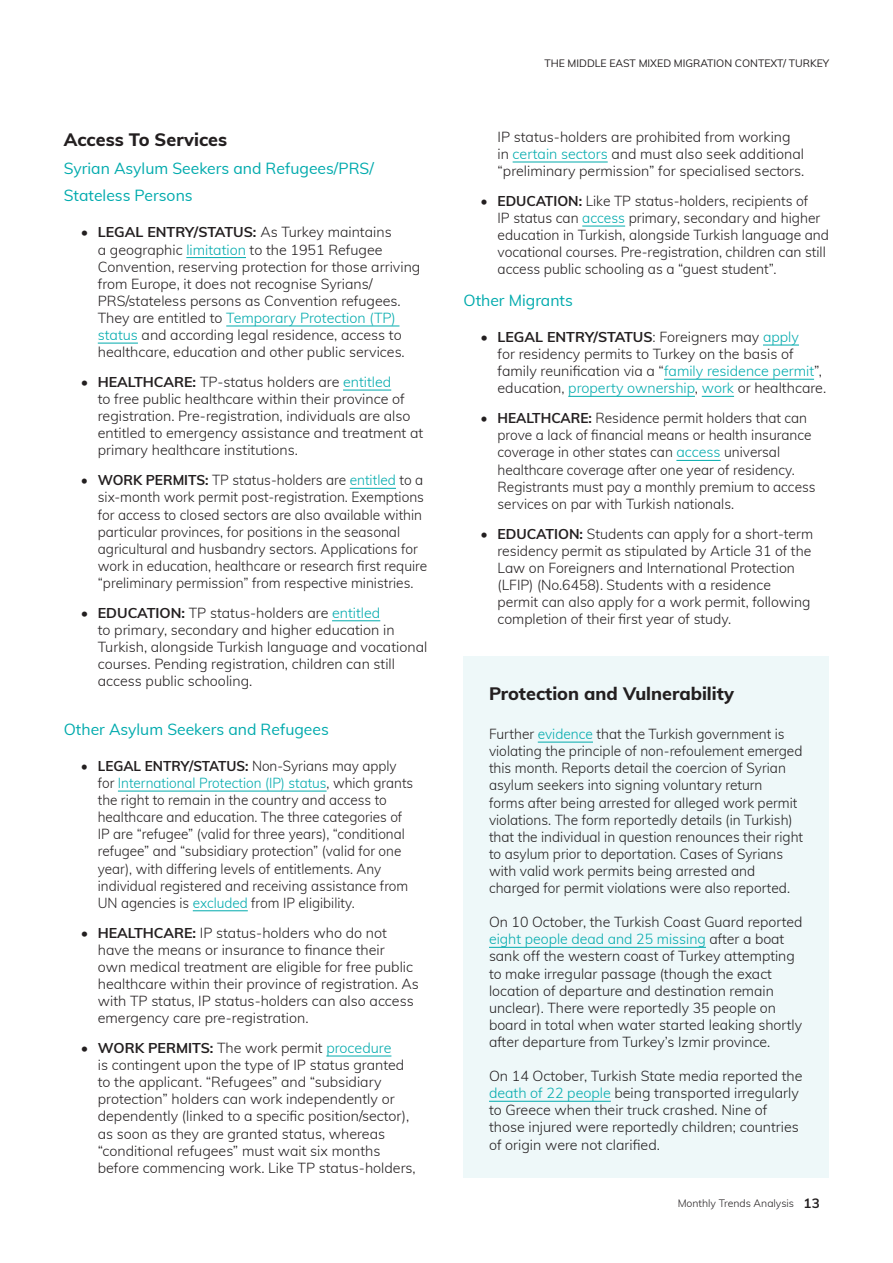
<style>
.page{position:relative;width:893px;height:1263px;background:#fff}
.page>*{position:absolute;margin:0;border:0;box-sizing:border-box;transform-origin:0 0}
.t1{font:800 18px "Muli";color:#231f20}
.t2{font:15.75px/27.9px "Muli";color:#00aaad}
.t3{font:300 14.25px/17.1px "Muli";color:#231f20}
.t4{font:300 14.25px/17.1px "Muli";color:#231f20;scale:.96 1}
.t5{font:300 14.25px/17.1px "Muli";color:#231f20;scale:.95 1}
.t6{font:10.5px "Muli";color:#231f20}
.t7{font:300 10.5px "Muli";color:#231f20}
.s1{font-weight:700}
.s2{color:#00aaad}
.s3{font-weight:700;font-size:13.5px}
</style>
<div class="page">
<hr style="left:186px;top:257px;width:60px;height:1px;background:#00aaad">
<hr style="left:226px;top:326px;width:173px;height:1px;background:#00aaad">
<hr style="left:98px;top:343px;width:40px;height:1px;background:#00aaad">
<hr style="left:343px;top:390px;width:48px;height:1px;background:#00aaad">
<hr style="left:350px;top:488px;width:46px;height:1px;background:#00aaad">
<hr style="left:332px;top:620px;width:48px;height:1px;background:#00aaad">
<hr style="left:118px;top:791px;width:209px;height:1px;background:#00aaad">
<hr style="left:193px;top:910px;width:55px;height:1px;background:#00aaad">
<hr style="left:326px;top:1056px;width:65px;height:1px;background:#00aaad">
<hr style="left:513px;top:162px;width:95px;height:1px;background:#00aaad">
<hr style="left:582px;top:226px;width:43px;height:1px;background:#00aaad">
<hr style="left:763px;top:345px;width:36px;height:1px;background:#00aaad">
<hr style="left:664px;top:379px;width:150px;height:1px;background:#00aaad">
<hr style="left:568px;top:396px;width:127px;height:1px;background:#00aaad">
<hr style="left:702px;top:396px;width:32px;height:1px;background:#00aaad">
<hr style="left:676px;top:460px;width:45px;height:1px;background:#00aaad">
<div style="left:463px;top:657px;width:366px;height:521px;background:#eef8f9"></div>
<hr style="left:538px;top:742px;width:55px;height:1px;background:#00aaad">
<hr style="left:489px;top:947px;width:217px;height:1px;background:#00aaad">
<hr style="left:489px;top:1101px;width:122px;height:1px;background:#00aaad">
<p class="t1" style="left:64px;top:126px;width:165px">Access To Services</p>
<p class="t2" style="left:64px;top:153px;width:312px">Syrian Asylum Seekers and Refugees/PRS/<br>Stateless Persons</p>
<p class="t3" style="left:98px;top:223px;width:324px;text-indent:-17px"><span class="s1">• LEGAL ENTRY/STATUS:</span> As Turkey maintains<br>a geographic <span class="s2">limitation</span> to the 1951 Refugee Convention, reserving protection for those arriving from Europe, it does not recognise Syrians/ PRS/stateless persons as Convention refugees.<br>They are entitled to <span class="s2">Temporary Protection (TP) status</span> and according legal residence, access to healthcare, education and other public services.</p>
<p class="t3" style="left:98px;top:373px;width:327px;text-indent:-17px"><span class="s1">• HEALTHCARE:</span> TP-status holders are <span class="s2">entitled<br></span>to free public healthcare within their province of registration. Pre-registration, individuals are also entitled to emergency assistance and treatment at primary healthcare institutions.</p>
<p class="t4" style="left:98px;top:471px;width:345px;text-indent:-17px"><span class="s1">• WORK PERMITS:</span> TP status-holders are <span class="s2">entitled</span> to a six-month work permit post-registration. Exemptions for access to closed sectors are also available within particular provinces, for positions in the seasonal agricultural and husbandry sectors. Applications for work in education, healthcare or research first require “preliminary permission” from respective ministries.</p>
<p class="t3" style="left:98px;top:603px;width:331px;text-indent:-17px"><span class="s1">• EDUCATION:</span> TP status-holders are <span class="s2">entitled<br></span>to primary, secondary and higher education in Turkish, alongside Turkish language and vocational courses. Pending registration, children can still access public schooling.</p>
<p class="t2" style="left:64px;top:715px;width:267px">Other Asylum Seekers and Refugees</p>
<p class="t5" style="left:98px;top:757px;width:334px;text-indent:-17px"><span class="s1">• LEGAL ENTRY/STATUS:</span> Non-Syrians may apply for <span class="s2">International Protection (IP) status</span>, which grants the right to remain in the country and access to healthcare and education. The three categories of IP are “refugee” (valid for three years), “conditional refugee” and “subsidiary protection” (valid for one year), with differing levels of entitlements. Any individual registered and receiving assistance from UN agencies is <span class="s2">excluded</span> from IP eligibility.</p>
<p class="t3" style="left:98px;top:923px;width:323px;text-indent:-17px"><span class="s1">• HEALTHCARE:</span> IP status-holders who do not have the means or insurance to finance their<br>own medical treatment are eligible for free public healthcare within their province of registration. As with TP status, IP status-holders can also access emergency care pre-registration.</p>
<p class="t3" style="left:98px;top:1039px;width:319px;text-indent:-17px"><span class="s1">• WORK PERMITS:</span> The work permit <span class="s2">procedure<br></span>is contingent upon the type of IP status granted to the applicant. “Refugees” and “subsidiary protection” holders can work independently or dependently (linked to a specific position/sector), as soon as they are granted status, whereas “conditional refugees” must wait six months before commencing work. Like TP status-holders,</p>
<p class="t6" style="left:544px;top:55px;width:286px">THE MIDDLE EAST MIXED MIGRATION CONTEXT/ TURKEY</p>
<p class="t3" style="left:497px;top:128px;width:308px">IP status-holders are prohibited from working in <span class="s2">certain sectors</span> and must also seek additional “preliminary permission” for specialised sectors.</p>
<p class="t3" style="left:497px;top:192px;width:333px;text-indent:-17px"><span class="s1">• EDUCATION:</span> Like TP status-holders, recipients of<br>IP status can <span class="s2">access</span> primary, secondary and higher education in Turkish, alongside Turkish language and vocational courses. Pre-registration, children can still access public schooling as a “guest student”.</p>
<p class="t2" style="left:463px;top:286px;width:111px">Other Migrants</p>
<p class="t3" style="left:497px;top:328px;width:330px;text-indent:-17px"><span class="s1">• LEGAL ENTRY/STATUS</span>: Foreigners may <span class="s2">apply<br></span>for residency permits to Turkey on the basis of family reunification via a “<span class="s2">family residence permit</span>”, education, <span class="s2">property ownership</span>, <span class="s2">work</span> or healthcare.</p>
<p class="t4" style="left:497px;top:409px;width:333px;text-indent:-17px"><span class="s1">• HEALTHCARE:</span> Residence permit holders that can prove a lack of financial means or health insurance coverage in other states can <span class="s2">access</span> universal healthcare coverage after one year of residency.<br>Registrants must pay a monthly premium to access services on par with Turkish nationals.</p>
<p class="t3" style="left:497px;top:524px;width:317px;text-indent:-17px"><span class="s1">• EDUCATION:</span> Students can apply for a short-term residency permit as stipulated by Article 31 of the Law on Foreigners and International Protection (LFIP) (No.6458). Students with a residence permit can also apply for a work permit, following completion of their first year of study.</p>
<p class="t1" style="left:489px;top:681px;width:247px">Protection and Vulnerability</p>
<p class="t4" style="left:489px;top:725px;width:329px">Further <span class="s2">evidence</span> that the Turkish government is violating the principle of non-refoulement emerged this month. Reports detail the coercion of Syrian asylum seekers into signing voluntary return<br>forms after being arrested for alleged work permit violations. The form reportedly details (in Turkish) that the individual in question renounces their right to asylum prior to deportation. Cases of Syrians with valid work permits being arrested and charged for permit violations were also reported.</p>
<p class="t3" style="left:489px;top:913px;width:315px">On 10 October, the Turkish Coast Guard reported <span class="s2">eight people dead and 25 missing</span> after a boat sank off the western coast of Turkey attempting to make irregular passage (though the exact location of departure and destination remain unclear). There were reportedly 35 people on board in total when water started leaking shortly after departure from Turkey’s Izmir province.</p>
<p class="t3" style="left:489px;top:1067px;width:315px">On 14 October, Turkish State media reported the <span class="s2">death of 22 people</span> being transported irregularly to Greece when their truck crashed. Nine of those injured were reportedly children; countries of origin were not clarified.</p>
<p class="t7" style="left:678px;top:1195px;width:144px">Monthly Trends Analysis <span class="s3">13</span></p>
</div>
